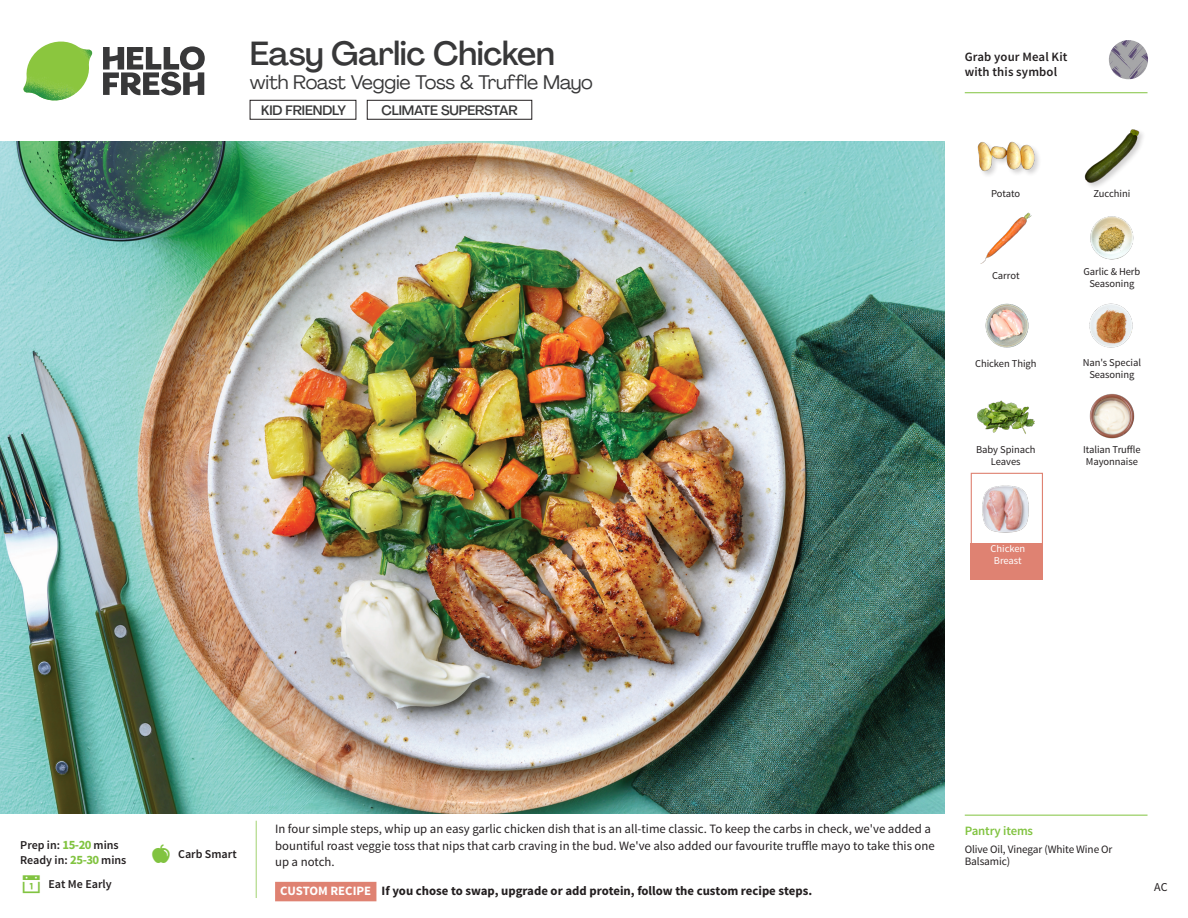
<style>
.page{position:relative;width:1188px;height:918px;background:#fff}
.page>*{position:absolute;margin:0;border:0;box-sizing:border-box;transform-origin:0 0}
._15_Titel_UK{font:500 33px "Agrandir";letter-spacing:-.015em;color:#383839}
._15_Titel_UK-2{font:19.5px "Agrandir";letter-spacing:-.01em;color:#383839}
.t1{font:500 13.5px "Agrandir";letter-spacing:-.01em;color:#383839}
.Step_6_Text_AU{font:12.75px/16.5px "Source Sans Pro";color:#231f20}
.Step_6_Text_AU-2{font:700 12.75px "Source Sans Pro";color:#231f20}
.t2{font:600 12.75px/15px "Source Sans Pro";letter-spacing:.01em;color:#231f20}
._04_Headers_Front{font:600 12.75px "Source Sans Pro";letter-spacing:-.01em;color:#81c340}
._04_Intro{font:600 12px "Source Sans Pro";color:#231f20}
.t3{font:12px "Source Sans Pro";color:#231f20}
._05_Pantry{font:11.25px "Source Sans Pro";letter-spacing:-.01em;color:#231f20}
._18_FRONT_ingredient{font:10.5px/12px "Source Sans Pro";letter-spacing:-.005em;color:#231f20;text-align:center}
._18_FRONT_ingredient-2{font:10.5px/12px "Source Sans Pro";letter-spacing:-.005em;color:#fff;text-align:center}
.s1{font-weight:700;font-size:12.75px;color:#81c340}
.s2{color:#fff}
</style>
<div class="page">
<svg style="left:103px;top:46px;width:102px;height:49px"></svg>
<img style="left:23px;top:42px;width:69px;height:59px">
<svg style="left:255px;top:820px;width:122px;height:82px"></svg>
<img style="left:0;top:142px;width:945px;height:672px">
<div style="left:367px;top:100px;width:165px;height:19px;border:1px solid #231f20"></div>
<div style="left:250px;top:100px;width:106px;height:19px;border:1px solid #231f20"></div>
<img style="left:985px;top:303px;width:44px;height:45px">
<img style="left:1089px;top:393px;width:46px;height:46px">
<img style="left:977px;top:400px;width:57px;height:34px">
<img style="left:1089px;top:303px;width:44px;height:45px">
<img style="left:980px;top:212px;width:52px;height:52px">
<img style="left:1090px;top:216px;width:44px;height:44px">
<div style="left:977px;top:141px;width:65px;height:37px;background:#231f20;opacity:.2"></div>
<img style="left:977px;top:141px;width:57px;height:37px">
<div style="left:1084px;top:128px;width:62px;height:62px;background:#231f20;opacity:.2"></div>
<img style="left:1084px;top:128px;width:57px;height:57px">
<div style="left:971px;top:543px;width:72px;height:37px;background:#df8272"></div>
<div style="left:971px;top:473px;width:72px;height:72px;border:1px solid #df8272"></div>
<img style="left:982px;top:485px;width:47px;height:48px">
<hr style="left:965px;top:815px;width:183px;height:1px;background:#81c340">
<svg style="left:1091px;top:40px;width:57px;height:54px"></svg>
<hr style="left:965px;top:92px;width:183px;height:1px;background:#81c340">
<p class="_15_Titel_UK" style="left:250px;top:33px;width:306px">Easy Garlic Chicken</p>
<p class="_15_Titel_UK-2" style="left:250px;top:71px;width:345px">with Roast Veggie Toss &amp; Truffle Mayo</p>
<p class="t1" style="left:261px;top:102px;width:86px">KID FRIENDLY</p>
<p class="t1" style="left:381px;top:102px;width:138px">CLIMATE SUPERSTAR</p>
<p class="t2" style="left:965px;top:50px;width:104px">Grab your Meal Kit with this symbol</p>
<p class="_18_FRONT_ingredient" style="left:991px;top:188px;width:31px">Potato</p>
<p class="_18_FRONT_ingredient" style="left:1094px;top:188px;width:38px">Zucchini</p>
<p class="_18_FRONT_ingredient" style="left:992px;top:270px;width:29px">Carrot</p>
<p class="_18_FRONT_ingredient" style="left:1083px;top:265px;width:58px">Garlic &amp; Herb<br>Seasoning</p>
<p class="_18_FRONT_ingredient" style="left:975px;top:357px;width:63px">Chicken Thigh</p>
<p class="_18_FRONT_ingredient" style="left:1083px;top:356px;width:60px">Nan's Special<br>Seasoning</p>
<p class="_18_FRONT_ingredient" style="left:976px;top:443px;width:61px">Baby Spinach<br>Leaves</p>
<p class="_18_FRONT_ingredient" style="left:1083px;top:443px;width:59px;text-align:left">Italian Truffle<br>Mayonnaise</p>
<p class="_18_FRONT_ingredient-2" style="left:991px;top:543px;width:36px">Chicken<br>Breast</p>
<p class="_04_Intro" style="left:20px;top:838px;width:100px">Prep in: <span class="s1">15-20</span> mins</p>
<p class="_04_Intro" style="left:20px;top:853px;width:108px">Ready in: <span class="s1">25-30</span> mins</p>
<p class="_04_Intro" style="left:48px;top:876px;width:65px">Eat Me Early</p>
<p class="_04_Intro" style="left:178px;top:846px;width:60px">Carb Smart</p>
<p class="Step_6_Text_AU" style="left:275px;top:821px;width:661px">In four simple steps, whip up an easy garlic chicken dish that is an all-time classic. To keep the carbs in check, we've added a bountiful roast veggie toss that nips that carb craving in the bud. We've also added our favourite truffle mayo to take this one up a notch.</p>
<p class="Step_6_Text_AU-2" style="left:280px;top:883px;width:533px"><span class="s2">CUSTOM RECIPE</span> If you chose to swap, upgrade or add protein, follow the custom recipe steps.</p>
<p class="_04_Headers_Front" style="left:965px;top:822px;width:70px">Pantry items</p>
<p class="_05_Pantry" style="left:965px;top:842px;width:149px">Olive Oil, Vinegar (White Wine Or</p>
<p class="_05_Pantry" style="left:965px;top:854px;width:47px">Balsamic)</p>
<p class="t3" style="left:1154px;top:879px;width:15px">AC</p>
</div>
